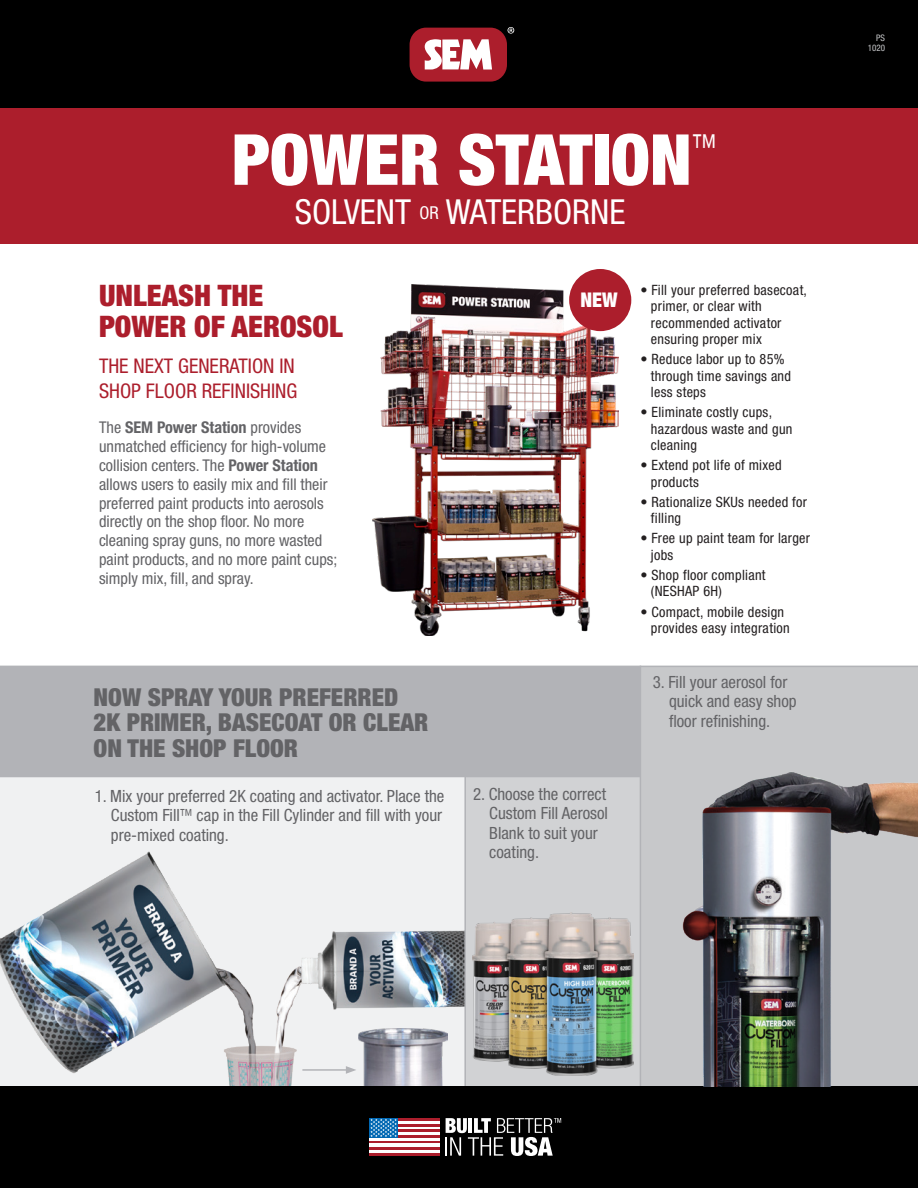
<style>
.page{position:relative;width:918px;height:1188px;background:#fff}
.page>*{position:absolute;margin:0;border:0;box-sizing:border-box;transform-origin:0 0}
.t1{font:900 condensed 70.5px "Helvetica Neue LT Std";color:#fff}
.t2{font:condensed 34.5px "Helvetica Neue LT Std";color:#fff}
.t3{font:900 condensed 29.7px/31px "Helvetica Neue LT Std";color:#ac1e2c}
.t4{font:900 condensed 24.75px/25.8px "Helvetica Neue LT Std";color:#636366}
.t5{font:condensed 20.25px/24.3px "Helvetica Neue LT Std";color:#ac1e2c}
.t6{font:900 condensed 20.25px "Helvetica Neue LT Std";color:#fff}
.t7{font:condensed 16.8px/19.5px "Helvetica Neue LT Std";color:#636366}
.t8{font:condensed 16.2px/18.9px "Helvetica Neue LT Std";color:#636366}
.t9{font:condensed 14.25px/16.5px "Helvetica Neue LT Std";letter-spacing:.02em;color:#231f20}
.t10{font:condensed 9px/10.5px "Helvetica Neue LT Std";color:#c7c8ca;text-align:right}
.s1{font-size:17.85px}
.s2{font-weight:700}
</style>
<div class="page">
<div style="left:0;top:777px;width:465px;height:310px;background:#f0f1f2"></div>
<img style="left:0;top:851px;width:464px;height:236px">
<img style="left:359px;top:1028px;width:88px;height:59px">
<div style="left:640px;top:666px;width:278px;height:490px;background:#c7c8ca"></div>
<div style="left:0;top:666px;width:640px;height:111px;background:#b2b3b7"></div>
<div style="left:465px;top:777px;width:175px;height:310px;background:#d1d2d4"></div>
<img style="left:472px;top:913px;width:162px;height:163px">
<hr style="left:0;top:666px;width:918px;height:1px;background:#b2b3b7">
<hr style="left:640px;top:666px;width:1px;height:511px;background:#b2b3b7">
<hr style="left:464px;top:776px;width:2px;height:326px;background:#b2b3b7">
<img style="left:373px;top:285px;width:245px;height:351px">
<div style="left:0;top:106px;width:918px;height:138px;background:#ac1e2c"></div>
<div style="left:0;top:0;width:918px;height:108px;background:#000"></div>
<div style="left:410px;top:28px;width:97px;height:54px;background:#ac1e2c;border-radius:17px"></div>
<svg style="left:425px;top:39px;width:67px;height:31px"></svg>
<div style="left:569px;top:269px;width:62px;height:62px;background:#ac1e2c;border-radius:50%"></div>
<svg style="left:508px;top:27px;width:6px;height:7px"></svg>
<div style="left:0;top:1087px;width:918px;height:101px;background:#000"></div>
<hr style="left:369px;top:1153px;width:71px;height:3px;background:#ac1e2c">
<hr style="left:369px;top:1150px;width:71px;height:3px;background:#fff">
<hr style="left:369px;top:1147px;width:71px;height:3px;background:#ac1e2c">
<hr style="left:369px;top:1141px;width:71px;height:3px;background:#ac1e2c">
<hr style="left:369px;top:1138px;width:71px;height:3px;background:#fff">
<hr style="left:398px;top:1135px;width:42px;height:3px;background:#ac1e2c">
<hr style="left:369px;top:1132px;width:71px;height:3px;background:#fff">
<hr style="left:398px;top:1129px;width:42px;height:3px;background:#ac1e2c">
<hr style="left:369px;top:1127px;width:71px;height:2px;background:#fff">
<hr style="left:398px;top:1124px;width:42px;height:3px;background:#ac1e2c">
<hr style="left:369px;top:1121px;width:71px;height:3px;background:#fff">
<hr style="left:398px;top:1118px;width:42px;height:3px;background:#ac1e2c">
<div style="left:369px;top:1118px;width:29px;height:20px;background:#0168b3"></div>
<svg style="left:370px;top:1119px;width:27px;height:18px"></svg>
<hr style="left:369px;top:1144px;width:71px;height:3px;background:#fff">
<svg style="left:446px;top:1118px;width:115px;height:38px"></svg>
<hr style="left:302px;top:1069px;width:46px;height:2px;background:#b2b3b7">
<svg style="left:346px;top:1066px;width:10px;height:8px"></svg>
<img style="left:676px;top:772px;width:242px;height:315px">
<h1 class="t1" style="left:232px;top:116px;width:486px">POWER STATION<sup>™</sup></h1>
<h2 class="t2" style="left:295px;top:192px;width:332px">SOLVENT <span class="s1">OR</span> WATERBORNE</h2>
<h3 class="t3" style="left:99px;top:279px;width:245px">UNLEASH THE<br>POWER OF AEROSOL</h3>
<h3 class="t5" style="left:99px;top:354px;width:200px">THE NEXT GENERATION IN<br>SHOP FLOOR REFINISHING</h3>
<p class="t8" style="left:99px;top:418px;width:240px">The <span class="s2">SEM Power Station</span> provides unmatched efficiency for high-volume collision centers. The <span class="s2">Power Station </span>allows users to easily mix and fill their preferred paint products into aerosols directly on the shop floor. No more cleaning spray guns, no more wasted paint products, and no more paint cups; simply mix, fill, and spray.</p>
<h3 class="t6" style="left:581px;top:288px;width:39px">NEW</h3>
<h3 class="t4" style="left:94px;top:684px;width:336px">NOW SPRAY YOUR PREFERRED<br>2K PRIMER, BASECOAT OR CLEAR<br>ON THE SHOP FLOOR</h3>
<p class="t7" style="left:111px;top:786px;width:335px;text-indent:-16px">1. Mix your preferred 2K coating and activator. Place the<br>Custom Fill™ cap in the Fill Cylinder and fill with your pre-mixed coating.</p>
<p class="t7" style="left:489px;top:784px;width:120px;text-indent:-16px">2. Choose the correct<br>Custom Fill Aerosol<br>Blank to suit your coating.</p>
<p class="t9" style="left:651px;top:282px;width:158px;text-indent:-11px">• Fill your preferred basecoat, primer, or clear with recommended activator ensuring proper mix</p>
<p class="t9" style="left:651px;top:351px;width:142px;text-indent:-11px">• Reduce labor up to 85% through time savings and less steps</p>
<p class="t9" style="left:651px;top:404px;width:143px;text-indent:-11px">• Eliminate costly cups, hazardous waste and gun cleaning</p>
<p class="t9" style="left:651px;top:457px;width:132px;text-indent:-11px">• Extend pot life of mixed products</p>
<p class="t9" style="left:651px;top:494px;width:158px;text-indent:-11px">• Rationalize SKUs needed for filling</p>
<p class="t9" style="left:651px;top:530px;width:161px;text-indent:-11px">• Free up paint team for larger jobs</p>
<p class="t9" style="left:651px;top:567px;width:116px;text-indent:-11px">• Shop floor compliant (NESHAP 6H)</p>
<p class="t9" style="left:651px;top:603px;width:140px;text-indent:-11px">• Compact, mobile design provides easy integration</p>
<p class="t7" style="left:669px;top:672px;width:129px;text-indent:-16px">3. Fill your aerosol for quick and easy shop floor refinishing.</p>
<p class="t10" style="left:868px;top:32px;width:19px">PS<br>1020</p>
</div>
